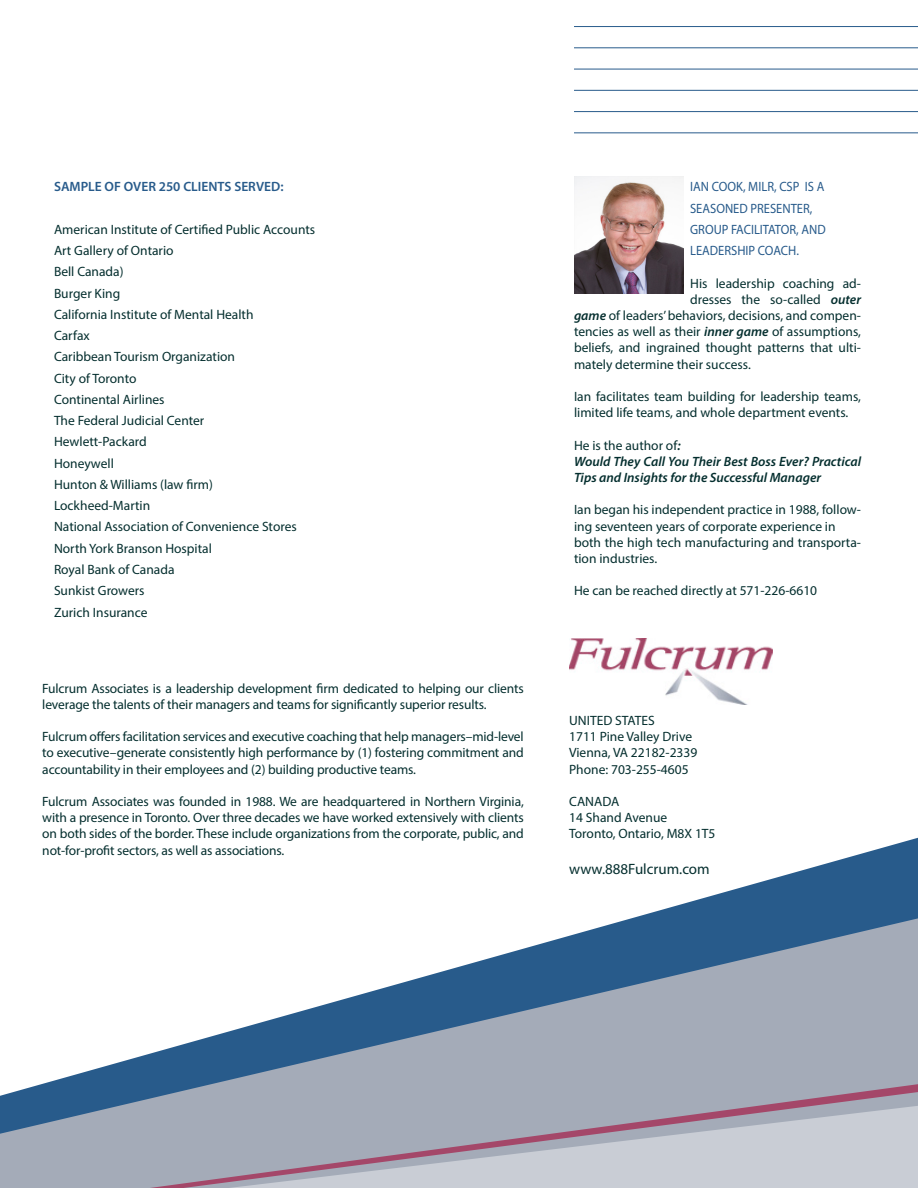
<style>
.page{position:relative;width:918px;height:1188px;background:#fff}
.page>*{position:absolute;margin:0;border:0;box-sizing:border-box;transform-origin:0 0}
.Small_notes{font:15px "Myriad Pro";color:#042e2e}
.Small_notes-2{font:13.5px/16.2px "Myriad Pro";color:#042e2e}
.Small_notes-3{font:italic 600 13.5px/16.2px "Myriad Pro";color:#042e2e}
.Small_notes-4{font:13.5px "Myriad Pro";color:#285b8b;scale:.93 1}
.Small_notes-5{font:600 13.5px "Myriad Pro";color:#285b8b}
.s1{font-weight:600;font-style:italic}
</style>
<div class="page">
<svg style="left:633px;top:838px;width:285px;height:80px"></svg>
<svg style="left:0;top:918px;width:918px;height:270px"></svg>
<svg style="left:150px;top:1084px;width:768px;height:104px;background:#b0b0bd"></svg>
<hr style="left:574px;top:26px;width:344px;height:1px;background:#285b8b">
<hr style="left:574px;top:48px;width:344px;height:1px;background:#285b8b">
<hr style="left:574px;top:69px;width:344px;height:1px;background:#285b8b">
<hr style="left:574px;top:90px;width:344px;height:1px;background:#285b8b">
<hr style="left:574px;top:111px;width:344px;height:1px;background:#285b8b">
<hr style="left:574px;top:133px;width:344px;height:1px;background:#285b8b">
<img style="left:569px;top:638px;width:203px;height:67px">
<img style="left:574px;top:177px;width:110px;height:117px">
<p class="Small_notes-5" style="left:54px;top:178px;width:231px">SAMPLE OF OVER 250 CLIENTS SERVED:</p>
<p class="Small_notes-2" style="left:54px;top:221px;width:263px">American Institute of Certified Public Accounts</p>
<p class="Small_notes-2" style="left:54px;top:242px;width:121px">Art Gallery of Ontario</p>
<p class="Small_notes-2" style="left:54px;top:264px;width:71px">Bell Canada)</p>
<p class="Small_notes-2" style="left:54px;top:285px;width:68px">Burger King</p>
<p class="Small_notes-2" style="left:54px;top:306px;width:201px">California Institute of Mental Health</p>
<p class="Small_notes-2" style="left:54px;top:327px;width:37px">Carfax</p>
<p class="Small_notes-2" style="left:54px;top:349px;width:183px">Caribbean Tourism Organization</p>
<p class="Small_notes-2" style="left:54px;top:370px;width:84px">City of Toronto</p>
<p class="Small_notes-2" style="left:54px;top:391px;width:112px">Continental Airlines</p>
<p class="Small_notes-2" style="left:54px;top:412px;width:152px">The Federal Judicial Center</p>
<p class="Small_notes-2" style="left:54px;top:434px;width:94px">Hewlett-Packard</p>
<p class="Small_notes-2" style="left:54px;top:455px;width:61px">Honeywell</p>
<p class="Small_notes-2" style="left:54px;top:476px;width:161px">Hunton &amp; Williams (law firm)</p>
<p class="Small_notes-2" style="left:54px;top:497px;width:98px">Lockheed-Martin</p>
<p class="Small_notes-2" style="left:54px;top:519px;width:244px">National Association of Convenience Stores</p>
<p class="Small_notes-2" style="left:54px;top:540px;width:159px">North York Branson Hospital</p>
<p class="Small_notes-2" style="left:54px;top:561px;width:122px">Royal Bank of Canada</p>
<p class="Small_notes-2" style="left:54px;top:582px;width:92px">Sunkist Growers</p>
<p class="Small_notes-2" style="left:54px;top:604px;width:95px">Zurich Insurance</p>
<p class="Small_notes-2" style="left:42px;top:680px;width:483px">Fulcrum Associates is a leadership development firm dedicated to helping our clients leverage the talents of their managers and teams for significantly superior results.</p>
<p class="Small_notes-2" style="left:42px;top:728px;width:483px;text-align:justify">Fulcrum offers facilitation services and executive coaching that help managers–mid-level to executive–generate consistently high performance by (1) fostering commitment and accountability in their employees and (2) building productive teams.</p>
<p class="Small_notes-2" style="left:42px;top:793px;width:483px;text-align:justify">Fulcrum Associates was founded in 1988. We are headquartered in Northern Virginia, with a presence in Toronto. Over three decades we have worked extensively with clients on both sides of the border. These include organizations from the corporate, public, and not-for-profit sectors, as well as associations.</p>
<p class="Small_notes-4" style="left:690px;top:178px;width:146px">IAN COOK, MILR, CSP IS A</p>
<p class="Small_notes-4" style="left:690px;top:200px;width:133px">SEASONED PRESENTER,</p>
<p class="Small_notes-4" style="left:690px;top:221px;width:147px">GROUP FACILITATOR, AND</p>
<p class="Small_notes-4" style="left:690px;top:242px;width:119px">LEADERSHIP COACH.</p>
<p class="Small_notes-2" style="left:690px;top:275px;width:172px">His leadership coaching ad-</p>
<p class="Small_notes-2" style="left:690px;top:291px;width:172px">dresses the so-called <span class="s1">outer</span></p>
<p class="Small_notes-2" style="left:574px;top:307px;width:289px"><span class="s1">game</span> of leaders’ behaviors, decisions, and compen-</p>
<p class="Small_notes-2" style="left:574px;top:323px;width:289px">tencies as well as their <span class="s1">inner game</span> of assumptions,</p>
<p class="Small_notes-2" style="left:574px;top:339px;width:289px">beliefs, and ingrained thought patterns that ulti-</p>
<p class="Small_notes-2" style="left:574px;top:356px;width:178px">mately determine their success.</p>
<p class="Small_notes-2" style="left:574px;top:388px;width:289px">Ian facilitates team building for leadership teams, limited life teams, and whole department events.</p>
<p class="Small_notes-2" style="left:574px;top:437px;width:108px">He is the author of<span class="s1">:</span></p>
<p class="Small_notes-3" style="left:574px;top:453px;width:289px">Would They Call You Their Best Boss Ever? Practical<br>Tips and Insights for the Successful Manager</p>
<p class="Small_notes-2" style="left:574px;top:501px;width:289px">Ian began his independent practice in 1988, follow&shy;ing seventeen years of corporate experience in</p>
<p class="Small_notes-2" style="left:574px;top:534px;width:289px">both the high tech manufacturing and transporta&shy;tion industries.</p>
<p class="Small_notes-2" style="left:574px;top:582px;width:245px">He can be reached directly at 571-226-6610</p>
<p class="Small_notes-2" style="left:569px;top:712px;width:87px">UNITED STATES</p>
<p class="Small_notes-2" style="left:569px;top:728px;width:125px">1711 Pine Valley Drive</p>
<p class="Small_notes-2" style="left:569px;top:745px;width:130px">Vienna, VA 22182-2339</p>
<p class="Small_notes-2" style="left:569px;top:761px;width:121px">Phone: 703-255-4605</p>
<p class="Small_notes-2" style="left:569px;top:793px;width:52px">CANADA</p>
<p class="Small_notes-2" style="left:569px;top:809px;width:100px">14 Shand Avenue</p>
<p class="Small_notes-2" style="left:569px;top:826px;width:148px">Toronto, Ontario, M8X 1T5</p>
<p class="Small_notes" style="left:569px;top:860px;width:142px">www.888Fulcrum.com</p>
</div>
